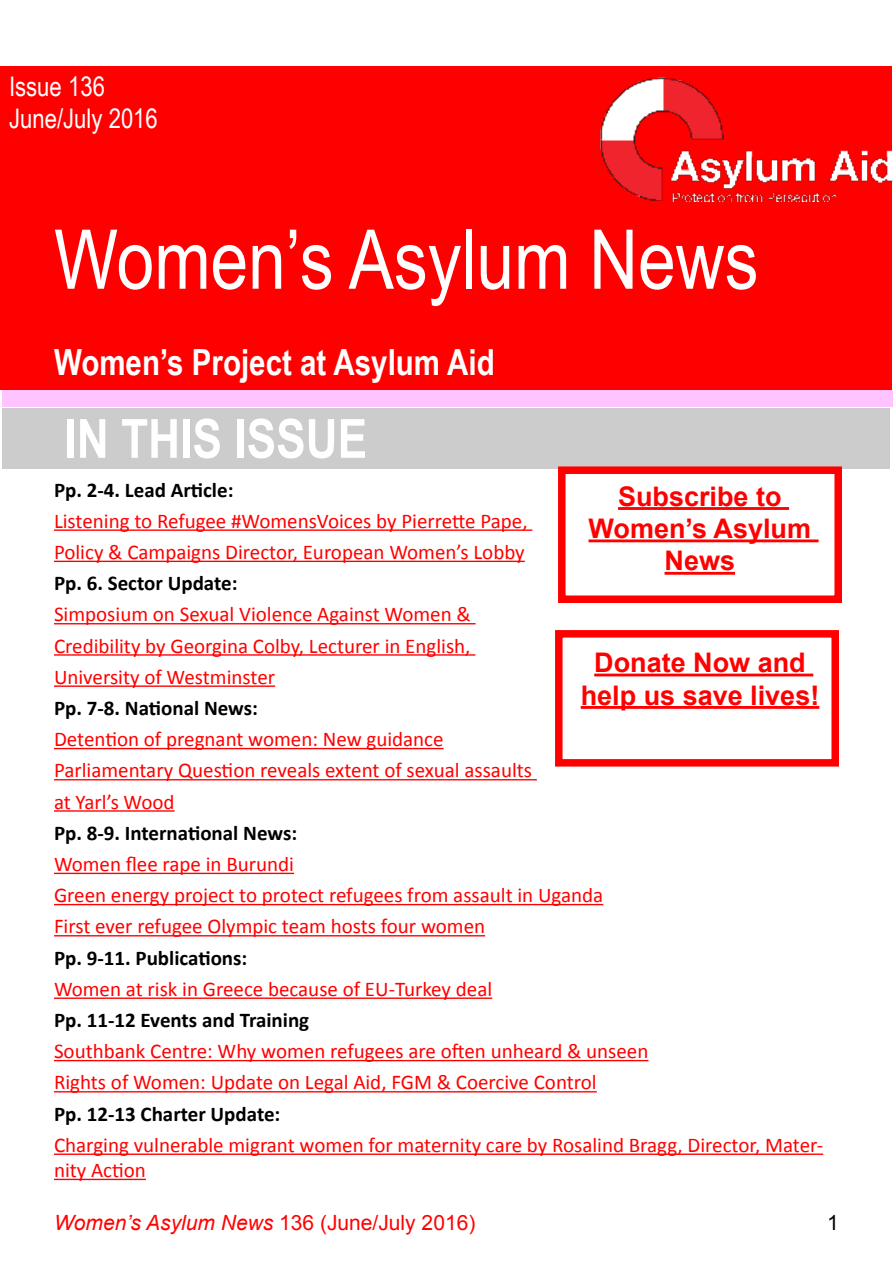
<style>
.page{position:relative;width:893px;height:1263px;background:#fff}
.page>*{position:absolute;margin:0;border:0;box-sizing:border-box;transform-origin:0 0}
.t1{font:82.5px "Arial Narrow";color:#fff}
.t2{font:700 54px "Arial Narrow";color:#fff}
.t3{font:700 36px "Arial Narrow";color:#fff}
.t4{font:700 27px/32.4px "Arial";color:#f00;text-align:center}
.t5{font:27px "Arial Narrow";color:#fff}
.Body_text{font:21px/25.2px "Calibri";color:#f00}
.Body_text-2{font:700 21px "Calibri";color:#000}
.t6{font:21px "Arial";color:#f00}
.t7{font:21px "Arial";color:#000}
.s1{font-style:italic}
</style>
<div class="page">
<hr style="left:54px;top:529px;width:478px;height:2px;background:#f00">
<hr style="left:54px;top:561px;width:471px;height:1px;background:#f00">
<hr style="left:54px;top:623px;width:422px;height:1px;background:#f00">
<hr style="left:54px;top:654px;width:421px;height:2px;background:#f00">
<hr style="left:54px;top:685px;width:221px;height:2px;background:#f00">
<hr style="left:54px;top:748px;width:390px;height:1px;background:#f00">
<hr style="left:54px;top:779px;width:483px;height:1px;background:#f00">
<hr style="left:54px;top:810px;width:121px;height:2px;background:#f00">
<hr style="left:54px;top:873px;width:240px;height:1px;background:#f00">
<hr style="left:54px;top:904px;width:549px;height:1px;background:#f00">
<hr style="left:54px;top:935px;width:431px;height:1px;background:#f00">
<hr style="left:54px;top:997px;width:438px;height:2px;background:#f00">
<hr style="left:54px;top:1060px;width:594px;height:1px;background:#f00">
<hr style="left:54px;top:1091px;width:543px;height:1px;background:#f00">
<hr style="left:54px;top:1153px;width:769px;height:2px;background:#f00">
<hr style="left:54px;top:1179px;width:92px;height:1px;background:#f00">
<div style="left:0;top:66px;width:891px;height:324px;background:#f00"></div>
<div style="left:2px;top:391px;width:891px;height:16px;background:#ffc4ff"></div>
<img style="left:600px;top:76px;width:292px;height:126px">
<div style="left:2px;top:409px;width:888px;height:60px;background:#ccc"></div>
<div style="left:558px;top:466px;width:284px;height:137px;border:8px solid #f00"></div>
<div style="left:555px;top:630px;width:284px;height:136px;border:8px solid #f00"></div>
<hr style="left:618px;top:507px;width:171px;height:3px;background:#f00">
<hr style="left:588px;top:539px;width:231px;height:3px;background:#f00">
<hr style="left:664px;top:572px;width:71px;height:3px;background:#f00">
<hr style="left:594px;top:674px;width:219px;height:2px;background:#f00">
<hr style="left:581px;top:706px;width:238px;height:3px;background:#f00">
<p class="t5" style="left:9px;top:67px;width:98px">Issue 136</p>
<p class="t5" style="left:9px;top:99px;width:150px">June/July 2016</p>
<p class="t1" style="left:54px;top:199px;width:706px">Women’s Asylum News</p>
<p class="t3" style="left:54px;top:335px;width:442px">Women’s Project at Asylum Aid</p>
<p class="t2" style="left:64px;top:398px;width:304px">IN THIS ISSUE</p>
<p class="Body_text-2" style="left:54px;top:475px;width:181px">Pp. 2-4. Lead Article:</p>
<p class="Body_text" style="left:54px;top:508px;width:475px">Listening to Refugee #WomensVoices by Pierrette Pape,</p>
<p class="Body_text" style="left:54px;top:539px;width:472px">Policy &amp; Campaigns Director, European Women’s Lobby</p>
<p class="Body_text-2" style="left:54px;top:568px;width:185px">Pp. 6. Sector Update:</p>
<p class="Body_text" style="left:54px;top:601px;width:418px">Simposium on Sexual Violence Against Women &amp;</p>
<p class="Body_text" style="left:54px;top:632px;width:418px">Credibility by Georgina Colby, Lecturer in English,</p>
<p class="Body_text" style="left:54px;top:664px;width:223px">University of Westminster</p>
<p class="Body_text-2" style="left:54px;top:693px;width:205px">Pp. 7-8. National News:</p>
<p class="Body_text" style="left:54px;top:726px;width:391px">Detention of pregnant women: New guidance</p>
<p class="Body_text" style="left:54px;top:757px;width:480px">Parliamentary Question reveals extent of sexual assaults</p>
<p class="Body_text" style="left:54px;top:788px;width:122px">at Yarl’s Wood</p>
<p class="Body_text-2" style="left:54px;top:818px;width:245px">Pp. 8-9. International News:</p>
<p class="Body_text" style="left:54px;top:851px;width:242px">Women flee rape in Burundi</p>
<p class="Body_text" style="left:54px;top:882px;width:551px">Green energy project to protect refugees from assault in Uganda</p>
<p class="Body_text" style="left:54px;top:913px;width:433px">First ever refugee Olympic team hosts four women</p>
<p class="Body_text-2" style="left:54px;top:943px;width:195px">Pp. 9-11. Publications:</p>
<p class="Body_text" style="left:54px;top:976px;width:440px">Women at risk in Greece because of EU-Turkey deal</p>
<p class="Body_text-2" style="left:54px;top:1005px;width:257px">Pp. 11-12 Events and Training</p>
<p class="Body_text" style="left:54px;top:1038px;width:596px">Southbank Centre: Why women refugees are often unheard &amp; unseen</p>
<p class="Body_text" style="left:54px;top:1069px;width:544px">Rights of Women: Update on Legal Aid, FGM &amp; Coercive Control</p>
<p class="Body_text-2" style="left:54px;top:1099px;width:228px">Pp. 12-13 Charter Update:</p>
<p class="Body_text" style="left:54px;top:1132px;width:771px">Charging vulnerable migrant women for maternity care by Rosalind Bragg, Director, Mater&shy;nity Action</p>
<p class="t4" style="left:588px;top:480px;width:224px">Subscribe to<br>Women’s Asylum<br>News</p>
<p class="t4" style="left:581px;top:647px;width:240px">Donate Now and help us save lives!</p>
<p class="t6" style="left:54px;top:1208px;width:423px"><span class="s1">Women’s Asylum News</span> 136 (June/July 2016)</p>
<p class="t7" style="left:827px;top:1208px;width:13px">1</p>
</div>
